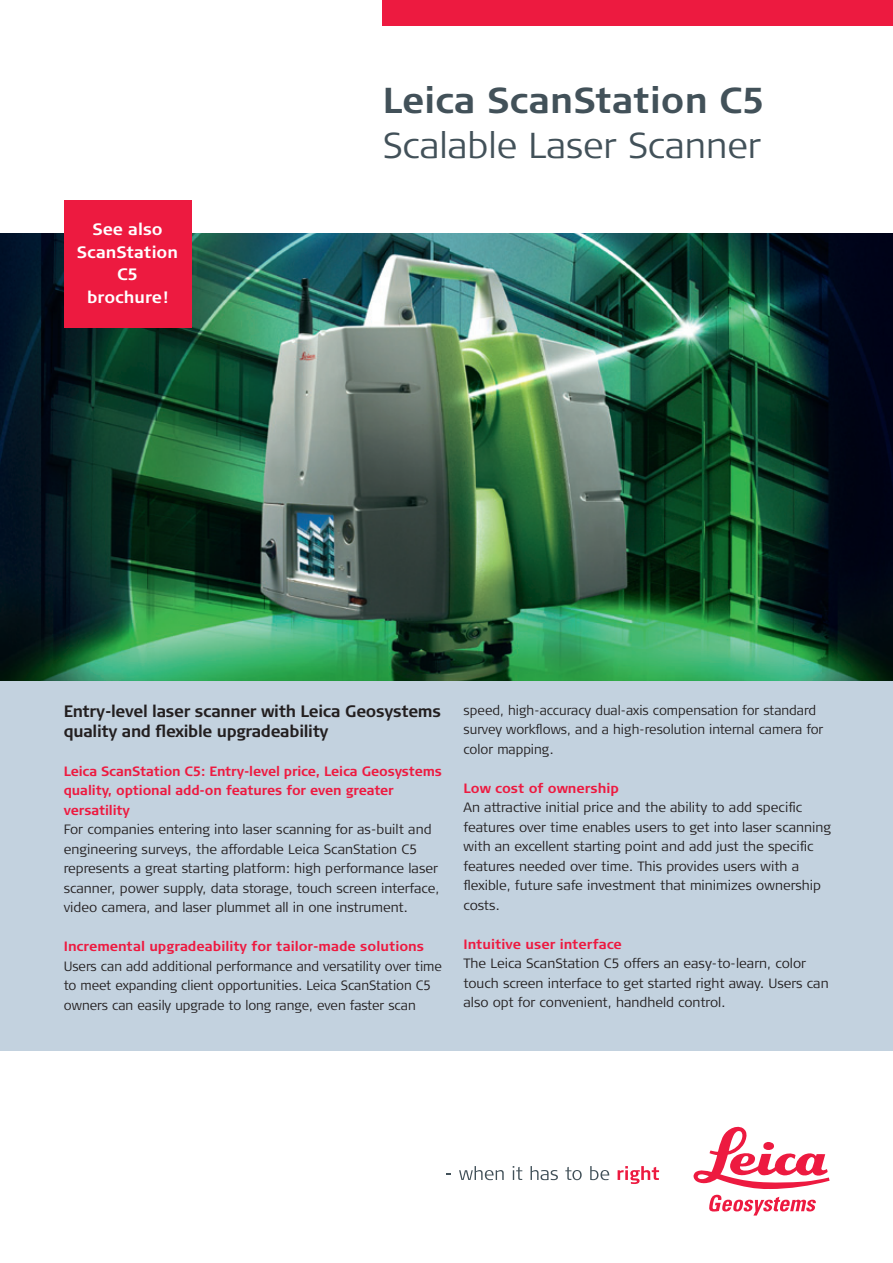
<style>
.page{position:relative;width:893px;height:1263px;background:#fff}
.page>*{position:absolute;margin:0;border:0;box-sizing:border-box;transform-origin:0 0}
.t1{font:300 36px "Signa Column";color:#425159}
.t2{font:700 36px "Signa Column";color:#425159}
.t3{font:700 16.5px/19.5px "Signa Column";letter-spacing:-.02em;color:#231f20}
.t4{font:700 16.5px/22.5px "Signa Column";color:#fff;text-align:center}
.t5{font:300 13.5px/19.5px "Signa Column";color:#231f20}
.t6{font:700 13.5px/19.5px "Signa Column";letter-spacing:-.01em;color:#ed1a40}
</style>
<div class="page">
<div style="left:383px;top:0;width:510px;height:26px;background:#ed1a40"></div>
<svg style="left:459px;top:1166px;width:45px;height:14px"></svg>
<svg style="left:513px;top:1166px;width:9px;height:14px"></svg>
<svg style="left:531px;top:1166px;width:27px;height:14px"></svg>
<svg style="left:565px;top:1167px;width:17px;height:13px"></svg>
<svg style="left:590px;top:1166px;width:19px;height:14px"></svg>
<svg style="left:618px;top:1166px;width:41px;height:18px"></svg>
<svg style="left:693px;top:1127px;width:136px;height:62px"></svg>
<svg style="left:709px;top:1195px;width:107px;height:20px"></svg>
<img style="left:0;top:234px;width:893px;height:447px">
<div style="left:0;top:681px;width:893px;height:369px;background:#c3d2df"></div>
<div style="left:64px;top:200px;width:127px;height:127px;background:#ed1a40"></div>
<p class="t4" style="left:77px;top:218px;width:103px">See also<br>ScanStation<br>C5 brochure!</p>
<h1 class="t2" style="left:383px;top:79px;width:384px">Leica ScanStation C5</h1>
<h1 class="t1" style="left:383px;top:125px;width:380px">Scalable Laser Scanner</h1>
<p class="t3" style="left:64px;top:702px;width:379px">Entry-level laser scanner with Leica Geosystems quality and flexible upgradeability</p>
<p class="t6" style="left:64px;top:761px;width:380px">Leica ScanStation C5: Entry-level price, Leica Geosystems quality, optional add-on features for even greater versatility</p>
<p class="t5" style="left:64px;top:820px;width:377px">For companies entering into laser scanning for as-built and engineering surveys, the affordable Leica ScanStation C5 represents a great starting platform: high performance laser scanner, power supply, data storage, touch screen interface, video camera, and laser plummet all in one instrument.</p>
<p class="t6" style="left:64px;top:937px;width:362px">Incremental upgradeability for tailor-made solutions</p>
<p class="t5" style="left:64px;top:956px;width:380px">Users can add additional performance and versatility over time to meet expanding client opportunities. Leica ScanStation C5 owners can easily upgrade to long range, even faster scan</p>
<p class="t5" style="left:463px;top:700px;width:361px">speed, high-accuracy dual-axis compensation for standard survey workflows, and a high-resolution internal camera for color mapping.</p>
<p class="t6" style="left:463px;top:778px;width:157px">Low cost of ownership</p>
<p class="t5" style="left:463px;top:798px;width:369px">An attractive initial price and the ability to add specific features over time enables users to get into laser scanning with an excellent starting point and add just the specific features needed over time. This provides users with a flexible, future safe investment that minimizes ownership costs.</p>
<p class="t6" style="left:463px;top:934px;width:160px">Intuitive user interface</p>
<p class="t5" style="left:463px;top:954px;width:367px">The Leica ScanStation C5 offers an easy-to-learn, color touch screen interface to get started right away. Users can also opt for convenient, handheld control.</p>
</div>
